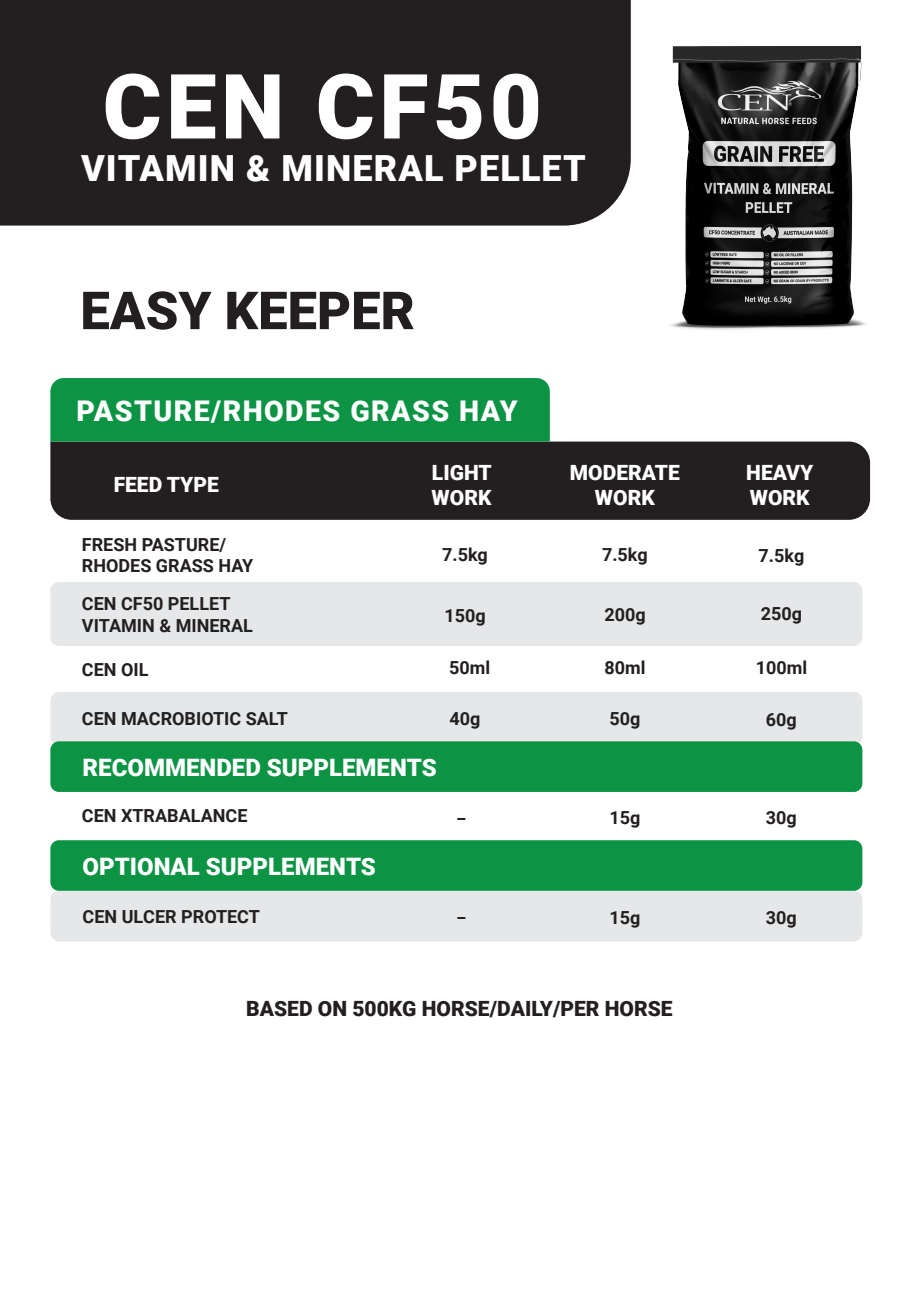
<style>
.page{position:relative;width:919px;height:1289px;background:#fff}
.page>*{position:absolute;margin:0;border:0;box-sizing:border-box;transform-origin:0 0}
.t1{font:900 90px "Roboto";letter-spacing:.05em;color:#fff}
.t2{font:900 52.5px "Roboto";color:#231f20}
.t3{font:900 36px "Roboto";letter-spacing:.03em;color:#fff}
.t4{font:900 28.5px "Roboto";letter-spacing:.05em;color:#fff}
.t5{font:900 24px "Roboto";color:#fff}
.t6{font:900 21px/25.2px "Roboto";color:#fff}
.t7{font:900 21px "Roboto";color:#231f20}
.t8{font:700 18px/21.6px "Roboto";color:#231f20}
</style>
<div class="page">
<div style="left:0;top:0;width:630px;height:225px;background:#231f20"></div>
<div style="left:50px;top:441px;width:820px;height:79px;background:#231f20"></div>
<div style="left:50px;top:692px;width:812px;height:52px;background:#e6e7e9;border-radius:8px"></div>
<div style="left:50px;top:890px;width:812px;height:51px;background:#e6e7e9;border-radius:8px"></div>
<div style="left:50px;top:582px;width:812px;height:64px;background:#e6e7e9;border-radius:8px"></div>
<div style="left:50px;top:840px;width:812px;height:50px;background:#0d9344;border-radius:8px"></div>
<div style="left:50px;top:741px;width:812px;height:51px;background:#0d9344;border-radius:8px"></div>
<img style="left:670px;top:46px;width:196px;height:284px">
<div style="left:50px;top:378px;width:500px;height:63px;background:#0d9344"></div>
<h1 class="t1" style="left:103px;top:43px;width:440px">CEN CF50</h1>
<h3 class="t3" style="left:81px;top:143px;width:506px">VITAMIN &amp; MINERAL PELLET</h3>
<h2 class="t2" style="left:80px;top:274px;width:336px">EASY KEEPER</h2>
<h3 class="t4" style="left:76px;top:391px;width:442px">PASTURE/RHODES GRASS HAY</h3>
<p class="t6" style="left:114px;top:471px;width:107px">FEED TYPE</p>
<p class="t6" style="left:570px;top:459px;width:111px;text-align:center">MODERATE<br>WORK</p>
<p class="t6" style="left:431px;top:459px;width:62px">LIGHT<br>WORK</p>
<p class="t6" style="left:746px;top:459px;width:69px">HEAVY<br>WORK</p>
<p class="t8" style="left:82px;top:533px;width:173px">FRESH PASTURE/<br>RHODES GRASS HAY</p>
<p class="t8" style="left:82px;top:592px;width:172px">CEN CF50 PELLET<br>VITAMIN &amp; MINERAL</p>
<p class="t8" style="left:82px;top:658px;width:68px">CEN OIL</p>
<p class="t8" style="left:442px;top:543px;width:47px">7.5kg</p>
<p class="t8" style="left:602px;top:543px;width:47px">7.5kg</p>
<p class="t8" style="left:444px;top:603px;width:43px">150g</p>
<p class="t8" style="left:604px;top:602px;width:43px">200g</p>
<p class="t8" style="left:449px;top:656px;width:43px">50ml</p>
<p class="t8" style="left:604px;top:656px;width:43px">80ml</p>
<p class="t8" style="left:758px;top:543px;width:47px">7.5kg</p>
<p class="t8" style="left:760px;top:602px;width:43px">250g</p>
<p class="t8" style="left:755px;top:656px;width:53px">100ml</p>
<p class="t8" style="left:82px;top:707px;width:207px">CEN MACROBIOTIC SALT</p>
<p class="t8" style="left:449px;top:707px;width:32px">40g</p>
<p class="t8" style="left:609px;top:707px;width:32px">50g</p>
<p class="t8" style="left:765px;top:707px;width:32px">60g</p>
<h3 class="t5" style="left:83px;top:751px;width:356px">RECOMMENDED SUPPLEMENTS</h3>
<p class="t8" style="left:82px;top:804px;width:167px">CEN XTRABALANCE</p>
<p class="t8" style="left:609px;top:806px;width:32px">15g</p>
<p class="t8" style="left:765px;top:806px;width:32px">30g</p>
<p class="t8" style="left:457px;top:800px;width:10px">_</p>
<h3 class="t5" style="left:83px;top:849px;width:295px">OPTIONAL SUPPLEMENTS</h3>
<p class="t8" style="left:83px;top:905px;width:179px">CEN ULCER PROTECT</p>
<p class="t8" style="left:765px;top:906px;width:32px">30g</p>
<p class="t8" style="left:457px;top:898px;width:10px">_</p>
<p class="t8" style="left:609px;top:906px;width:32px">15g</p>
<p class="t7" style="left:246px;top:994px;width:428px">BASED ON 500KG HORSE/DAILY/PER HORSE</p>
</div>
